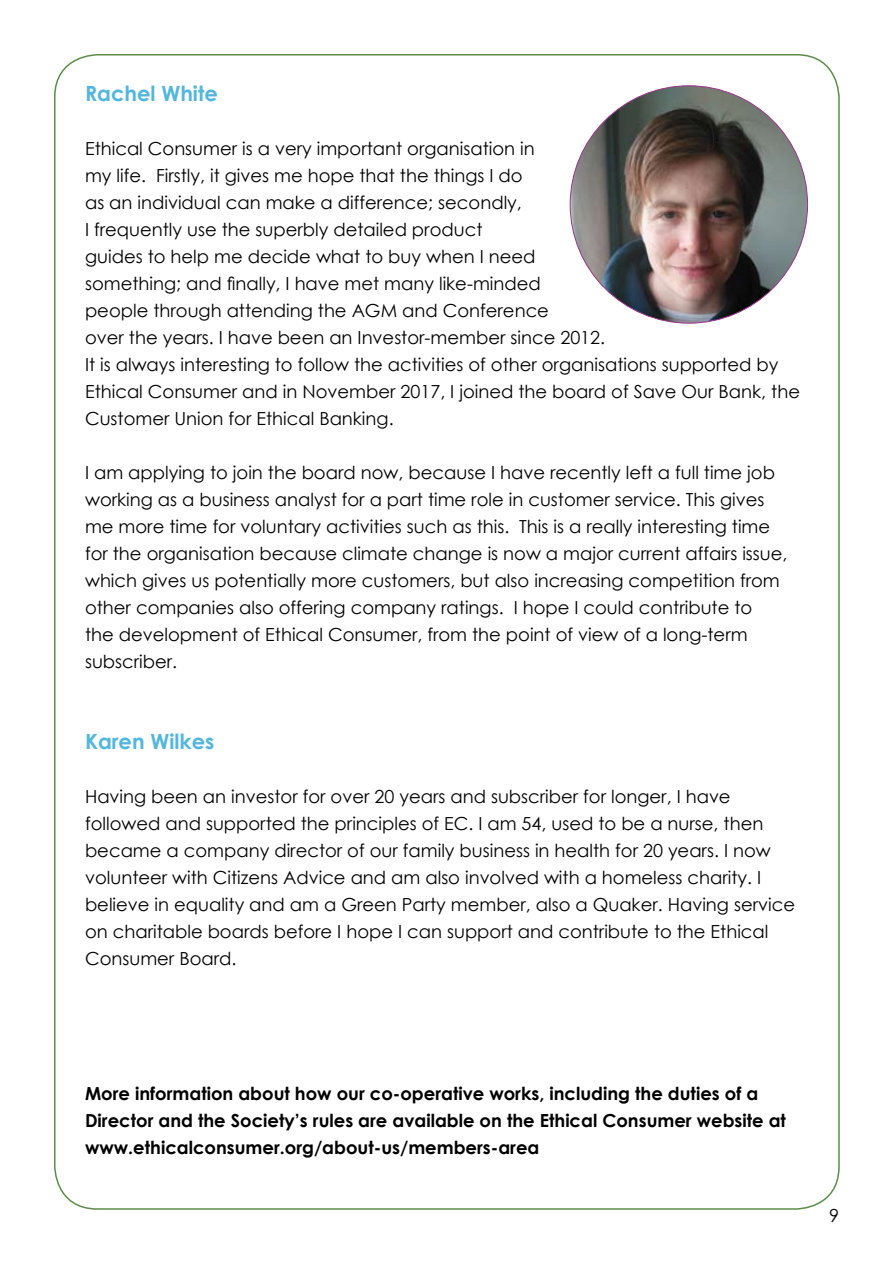
<style>
.page{position:relative;width:893px;height:1263px;background:#fff}
.page>*{position:absolute;margin:0;border:0;box-sizing:border-box;transform-origin:0 0}
.t1{font:700 21px "Century Gothic";color:#53b6dd}
.t2{font:18px/27px "Century Gothic";color:#000}
.t3{font:700 18px/27px "Century Gothic";color:#000}
</style>
<div class="page">
<img style="left:570px;top:86px;width:236px;height:237px;border-radius:50%">
<p class="t1" style="left:85px;top:77px;width:134px">Rachel White</p>
<p class="t2" style="left:85px;top:135px;width:716px">Ethical Consumer is a very important organisation in<br>my life. Firstly, it gives me hope that the things I do<br>as an individual can make a difference; secondly,<br>I frequently use the superbly detailed product<br>guides to help me decide what to buy when I need<br>something; and finally, I have met many like-minded<br>people through attending the AGM and Conference<br>over the years. I have been an Investor-member since 2012.<br>It is always interesting to follow the activities of other organisations supported by Ethical Consumer and in November 2017, I joined the board of Save Our Bank, the Customer Union for Ethical Banking.</p>
<p class="t2" style="left:85px;top:459px;width:704px">I am applying to join the board now, because I have recently left a full time job working as a business analyst for a part time role in customer service. This gives me more time for voluntary activities such as this. This is a really interesting time for the organisation because climate change is now a major current affairs issue, which gives us potentially more customers, but also increasing competition from other companies also offering company ratings. I hope I could contribute to<br>the development of Ethical Consumer, from the point of view of a long-term subscriber.</p>
<p class="t1" style="left:85px;top:725px;width:131px">Karen Wilkes</p>
<p class="t2" style="left:85px;top:783px;width:711px">Having been an investor for over 20 years and subscriber for longer, I have followed and supported the principles of EC. I am 54, used to be a nurse, then became a company director of our family business in health for 20 years. I now volunteer with Citizens Advice and am also involved with a homeless charity. I believe in equality and am a Green Party member, also a Quaker. Having service on charitable boards before I hope I can support and contribute to the Ethical Consumer Board.</p>
<p class="t3" style="left:85px;top:1079px;width:702px">More information about how our co-operative works, including the duties of a<br>Director and the Society’s rules are available on the Ethical Consumer website at www.ethicalconsumer.org/about-us/members-area</p>
</div>
